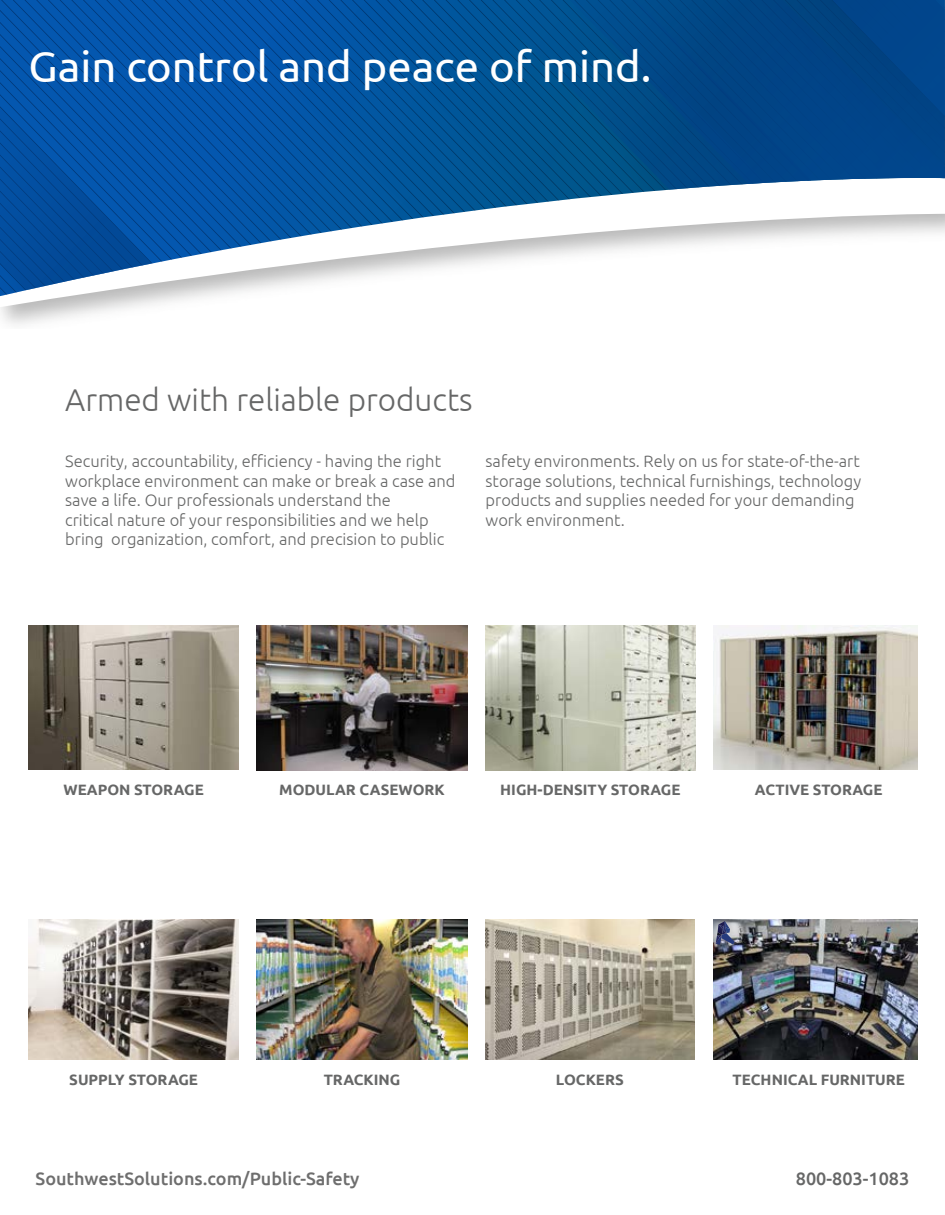
<style>
.page{position:relative;width:945px;height:1215px;background:#fff}
.page>*{position:absolute;margin:0;border:0;box-sizing:border-box;transform-origin:0 0}
.t1{font:43.5px "Ubuntu";color:#fff}
.t2{font:300 31.5px "Ubuntu";color:#666767}
.t3{font:500 18px "Ubuntu";color:#6e6e6e}
.t4{font:500 18px "Ubuntu";color:#666767}
.t5{font:300 16.5px/19.5px "Ubuntu";color:#666767}
.t6{font:700 15px "Ubuntu";color:#666767}
</style>
<div class="page">
<svg style="left:0;top:296px;width:209px;height:12px"></svg>
<svg style="left:155px;top:61px;width:99px;height:47px;background:#0354a9"></svg>
<svg style="left:0;top:0;width:155px;height:108px;background:#0354a9"></svg>
<svg style="left:0;top:108px;width:254px;height:188px;background:#2064ad"></svg>
<svg style="left:254px;top:0;width:97px;height:193px;background:#0253a4"></svg>
<svg style="left:351px;top:0;width:594px;height:193px;background:#0d5192"></svg>
<svg style="left:411px;top:5px;width:355px;height:188px;background:#034f8c"></svg>
<svg style="left:228px;top:193px;width:717px;height:103px"></svg>
<img style="left:485px;top:626px;width:211px;height:145px">
<img style="left:28px;top:920px;width:211px;height:140px">
<img style="left:485px;top:920px;width:210px;height:140px">
<img style="left:714px;top:626px;width:203px;height:144px">
<img style="left:714px;top:920px;width:203px;height:140px">
<img style="left:257px;top:920px;width:210px;height:140px">
<img style="left:28px;top:626px;width:211px;height:144px">
<img style="left:257px;top:626px;width:210px;height:145px">
<div style="left:706px;top:912px;width:37px;height:41px;background:#fff;opacity:.75"></div>
<svg style="left:716px;top:921px;width:19px;height:24px"></svg>
<h1 class="t1" style="left:28px;top:40px;width:624px">Gain control and peace of mind.</h1>
<h2 class="t2" style="left:65px;top:381px;width:409px">Armed with reliable products</h2>
<p class="t5" style="left:65px;top:451px;width:392px">Security, accountability, efficiency - having the right workplace environment can make or break a case and save a life. Our professionals understand the<br>critical nature of your responsibilities and we help bring organization, comfort, and precision to public</p>
<p class="t5" style="left:486px;top:451px;width:377px">safety environments. Rely on us for state-of-the-art storage solutions, technical furnishings, technology products and supplies needed for your demanding work environment.</p>
<p class="t6" style="left:64px;top:781px;width:142px">WEAPON STORAGE</p>
<p class="t6" style="left:279px;top:781px;width:167px">MODULAR CASEWORK</p>
<p class="t6" style="left:500px;top:781px;width:182px">HIGH-DENSITY STORAGE</p>
<p class="t6" style="left:755px;top:781px;width:129px">ACTIVE STORAGE</p>
<p class="t6" style="left:69px;top:1070px;width:130px">SUPPLY STORAGE</p>
<p class="t6" style="left:324px;top:1070px;width:78px">TRACKING</p>
<p class="t6" style="left:556px;top:1070px;width:69px">LOCKERS</p>
<p class="t6" style="left:733px;top:1070px;width:174px">TECHNICAL FURNITURE</p>
<p class="t3" style="left:36px;top:1168px;width:325px">SouthwestSolutions.com/Public-Safety</p>
<p class="t4" style="left:796px;top:1168px;width:115px">800-803-1083</p>
</div>
